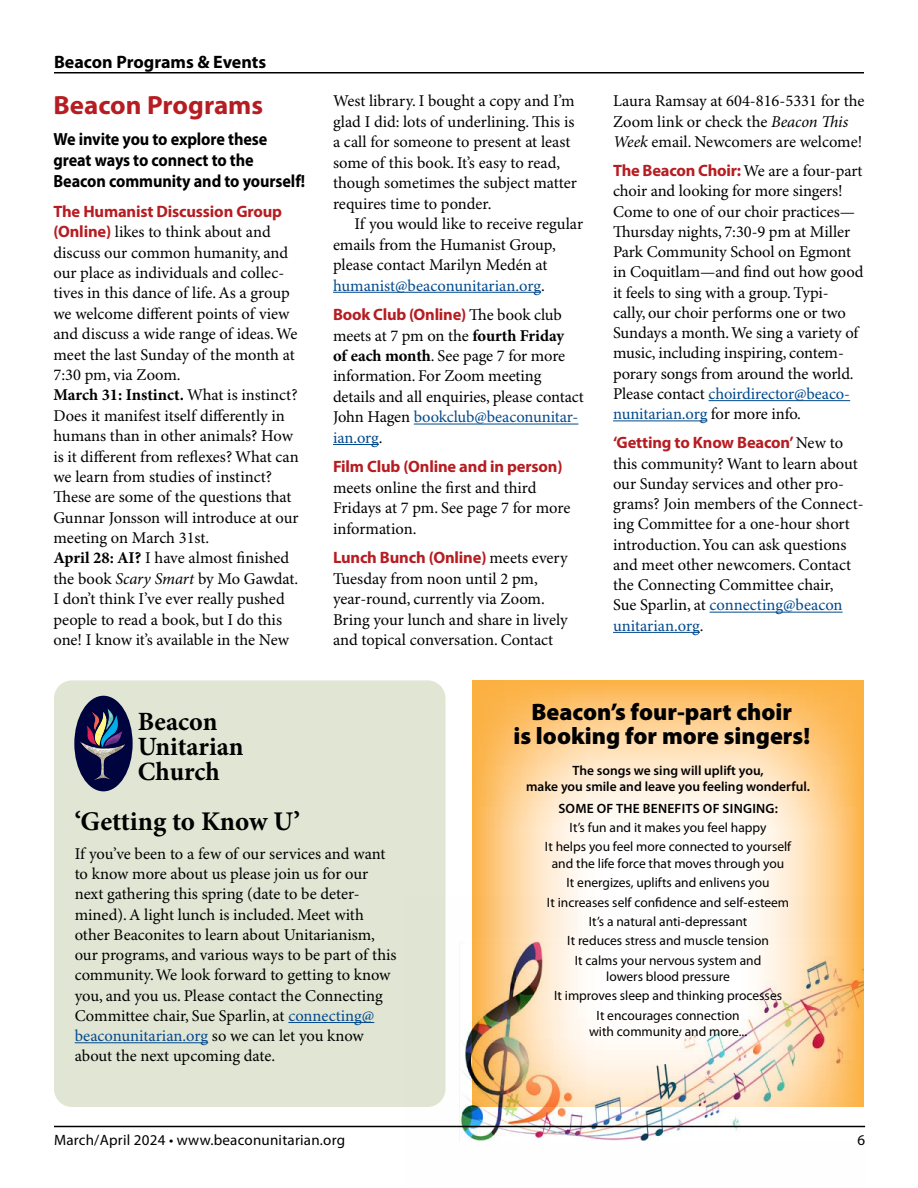
<style>
.page{position:relative;width:918px;height:1188px;background:#fff}
.page>*{position:absolute;margin:0;border:0;box-sizing:border-box;transform-origin:0 0}
.t1{font:700 27px "Minion Pro";letter-spacing:-.005em;color:#000}
.t2{font:700 26.4px/24.9px "Minion Pro";color:#000}
.t3{font:700 26.4px "Myriad Pro";color:#b61d22}
.t4{font:900 23.85px/23.9px "Myriad Pro";color:#000;text-align:center}
.t5{font:700 18px "Myriad Pro";color:#000}
.t6{font:700 17.55px/21.5px "Myriad Pro";letter-spacing:-.005em;color:#000;scale:.92 1}
.t7{font:16.5px/20.4px "Minion Pro";letter-spacing:-.005em;color:#000}
.t8{font:700 16.5px "Myriad Pro";letter-spacing:-.01em;color:#b61d22}
.t9{font:15px "Myriad Pro";letter-spacing:.015em;color:#000}
.t10{font:13.5px/19.5px "Myriad Pro";color:#000;text-align:center}
.t11{font:600 13.5px/16.2px "Myriad Pro";color:#000;text-align:center}
.t12{font:600 13.5px "Myriad Pro";letter-spacing:.02em;color:#000}
.s1{font-family:"Myriad Pro";font-weight:700;color:#b61d22}
.s2{font-weight:700}
.s3{font-style:italic}
.s4{color:#02498c}
.s5{font-family:"Minion Pro";font-weight:400;color:#000}
</style>
<div class="page">
<hr style="left:54px;top:1126px;width:811px;height:1px;background:#000">
<div style="left:54px;top:680px;width:392px;height:427px;background:#e1e5d4;border-radius:18px"></div>
<hr style="left:54px;top:72px;width:810px;height:2px;background:#000">
<hr style="left:333px;top:292px;width:208px;height:1px;background:#02498c">
<hr style="left:414px;top:424px;width:164px;height:1px;background:#02498c">
<hr style="left:333px;top:444px;width:46px;height:1px;background:#02498c">
<hr style="left:709px;top:400px;width:141px;height:1px;background:#02498c">
<hr style="left:613px;top:420px;width:94px;height:1px;background:#02498c">
<hr style="left:710px;top:612px;width:133px;height:1px;background:#02498c">
<hr style="left:613px;top:632px;width:87px;height:1px;background:#02498c">
<hr style="left:288px;top:1022px;width:86px;height:1px;background:#02498c">
<hr style="left:75px;top:1042px;width:133px;height:1px;background:#02498c">
<div style="left:74px;top:696px;width:59px;height:95px;background:#00043e;border-radius:50%"></div>
<svg style="left:80px;top:709px;width:45px;height:71px"></svg>
<svg style="left:473px;top:680px;width:391px;height:216px"></svg>
<img style="left:405px;top:896px;width:460px;height:245px">
<div style="left:864px;top:676px;width:54px;height:443px;background:#fff"></div>
<p class="t5" style="left:54px;top:51px;width:214px">Beacon Programs &amp; Events</p>
<h2 class="t3" style="left:53px;top:91px;width:211px">Beacon Programs</h2>
<p class="t6" style="left:53px;top:128px;width:275px">We invite you to explore these great ways to connect to the<br>Beacon community and to yourself!</p>
<p class="t8" style="left:53px;top:202px;width:230px">The Humanist Discussion Group</p>
<p class="t7" style="left:53px;top:222px;width:247px"><span class="s1">(Online)</span> likes to think about and discuss our common humanity, and our place as individuals and collec&shy;tives in this dance of life. As a group we welcome different points of view and discuss a wide range of ideas. We meet the last Sunday of the month at 7:30 pm, via Zoom.<br><span class="s2">March 31: Instinct.</span> What is instinct?<br>Does it manifest itself differently in humans than in other animals? How is it different from reflexes? What can we learn from studies of instinct?<br>These are some of the questions that Gunnar Jonsson will introduce at our meeting on March 31st.<br><span class="s2">April 28: AI?</span> I have almost finished the book <span class="s3">Scary Smart</span> by Mo Gawdat.<br>I don’t think I’ve ever really pushed people to read a book, but I do this one! I know it’s available in the New</p>
<p class="t7" style="left:333px;top:92px;width:245px">West library. I bought a copy and I’m glad I did: lots of underlining. This is a call for someone to present at least some of this book. It’s easy to read, though sometimes the subject matter requires time to ponder.</p>
<p class="t7" style="left:333px;top:214px;width:252px;text-indent:22px">If you would like to receive regular emails from the Humanist Group, please contact Marilyn Medén at <span class="s4">humanist@beaconunitarian.org</span>.</p>
<p class="t8" style="left:333px;top:305px;width:230px">Book Club (Online) <span class="s5">The book club</span></p>
<p class="t7" style="left:333px;top:326px;width:253px">meets at 7 pm on the <span class="s2">fourth Friday<br>of each month</span>. See page 7 for more information. For Zoom meeting details and all enquiries, please contact<br>John Hagen <span class="s4">bookclub@beaconunitar&shy;ian.org</span>.</p>
<p class="t8" style="left:333px;top:457px;width:231px">Film Club (Online and in person)</p>
<p class="t7" style="left:333px;top:478px;width:239px">meets online the first and third<br>Fridays at 7 pm. See page 7 for more information.</p>
<p class="t8" style="left:333px;top:548px;width:236px">Lunch Bunch (Online) <span class="s5">meets every</span></p>
<p class="t7" style="left:333px;top:569px;width:236px">Tuesday from noon until 2 pm, year-round, currently via Zoom.<br>Bring your lunch and share in lively and topical conversation. Contact</p>
<p class="t7" style="left:613px;top:92px;width:253px">Laura Ramsay at 604-816-5331 for the<br>Zoom link or check the <span class="s3">Beacon This<br>Week</span> email. Newcomers are welcome!</p>
<p class="t8" style="left:613px;top:161px;width:251px">The Beacon Choir: <span class="s5">We are a four-part</span></p>
<p class="t7" style="left:613px;top:182px;width:252px">choir and looking for more singers!<br>Come to one of our choir practices— Thursday nights, 7:30-9 pm at Miller Park Community School on Egmont in Coquitlam—and find out how good it feels to sing with a group. Typi&shy;cally, our choir performs one or two Sundays a month. We sing a variety of music, including inspiring, contem&shy;porary songs from around the world.<br>Please contact <span class="s4">choirdirector@beaco&shy;nunitarian.org</span> for more info.</p>
<p class="t8" style="left:613px;top:434px;width:232px">‘Getting to Know Beacon’ <span class="s5">New to</span></p>
<p class="t7" style="left:613px;top:454px;width:252px">this community? Want to learn about our Sunday services and other pro&shy;grams? Join members of the Connect&shy;ing Committee for a one-hour short introduction. You can ask questions and meet other newcomers. Contact the Connecting Committee chair,<br>Sue Sparlin, at <span class="s4">connecting@beacon unitarian.org</span>.</p>
<h2 class="t2" style="left:138px;top:709px;width:107px">Beacon<br>Unitarian<br>Church</h2>
<h3 class="t4" style="left:513px;top:700px;width:298px">Beacon’s four-part choir<br>is looking for more singers!</h3>
<p class="t11" style="left:526px;top:762px;width:285px">The songs we sing will uplift you,<br>make you smile and leave you feeling wonderful.</p>
<p class="t12" style="left:558px;top:801px;width:221px">SOME OF THE BENEFITS OF SINGING:</p>
<p class="t10" style="left:545px;top:818px;width:248px">It’s fun and it makes you feel happy<br>It helps you feel more connected to yourself</p>
<p class="t10" style="left:547px;top:854px;width:244px">and the life force that moves through you It energizes, uplifts and enlivens you<br>It increases self confidence and self-esteem It’s a natural anti-depressant<br>It reduces stress and muscle tension<br>It calms your nervous system and</p>
<p class="t10" style="left:554px;top:967px;width:230px">lowers blood pressure<br>It improves sleep and thinking processes<br>It encourages connection</p>
<p class="t10" style="left:589px;top:1022px;width:160px">with community and more...</p>
<h1 class="t1" style="left:75px;top:805px;width:227px">‘Getting to Know U’</h1>
<p class="t7" style="left:75px;top:844px;width:323px">If you’ve been to a few of our services and want to know more about us please join us for our next gathering this spring (date to be deter&shy;mined). A light lunch is included. Meet with other Beaconites to learn about Unitarianism, our programs, and various ways to be part of this community. We look forward to getting to know you, and you us. Please contact the Connecting Committee chair, Sue Sparlin, at <span class="s4">connecting@ beaconunitarian.org</span> so we can let you know about the next upcoming date.</p>
<p class="t9" style="left:54px;top:1132px;width:293px">March/April 2024 • www.beaconunitarian.org</p>
<p class="t9" style="left:857px;top:1132px;width:9px">6</p>
</div>
